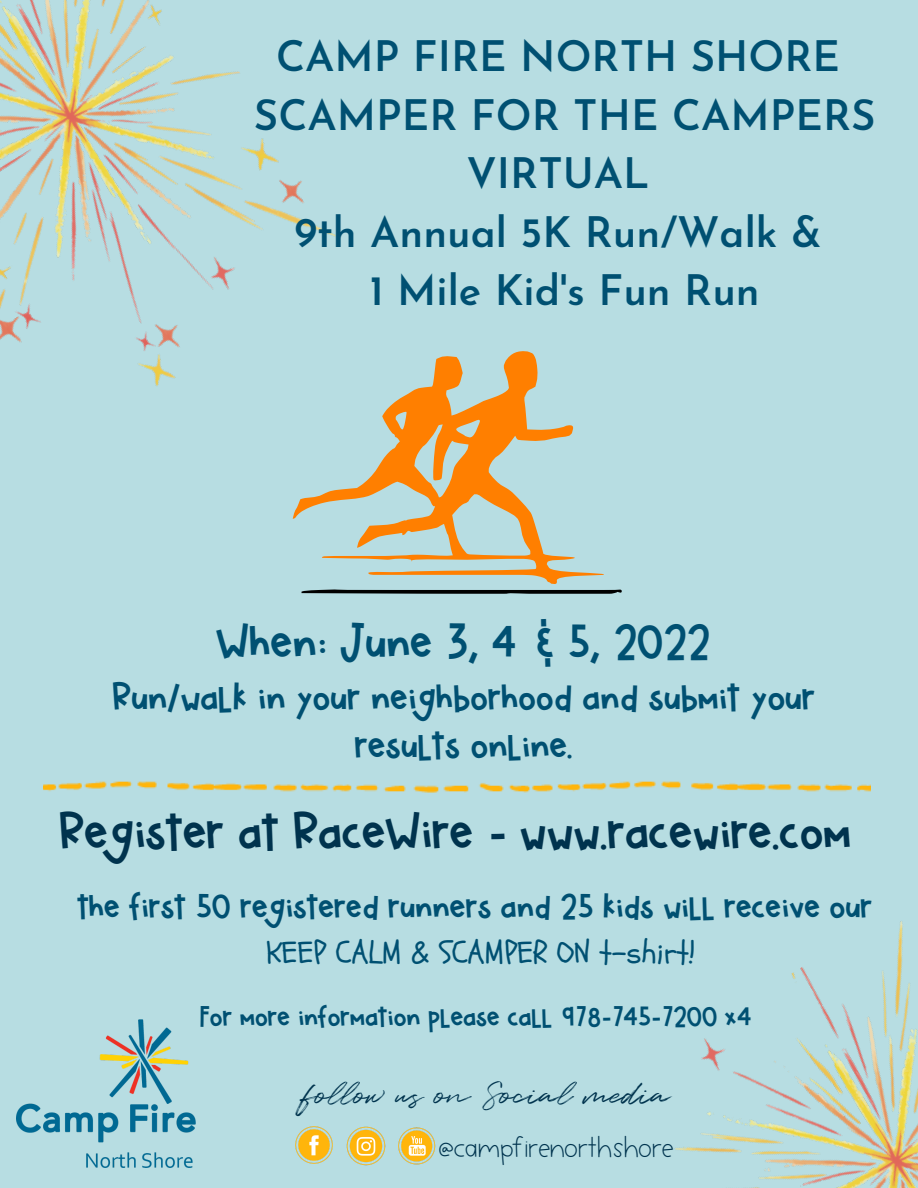
<style>
.page{position:relative;width:918px;height:1188px;background:#b7dde2}
.page>*{position:absolute;margin:0;border:0;box-sizing:border-box;transform-origin:0 0}
.t1{font:46.8px "Bb Flippityflip Thick";color:#00334e}
.t2{font:43.8px "Bb Flippityflip Thick";color:#005072}
.t3{font:600 42px "Josefin Sans";color:#005072}
.t4{font:35.1px/48.4px "Bb Flippityflip Thick";color:#005072;text-align:center}
.t5{font:31.95px "Quentin";color:#00334e}
.t6{font:31.5px "Bb Flippityflip Thick";color:#005072}
.t7{font:31.5px "Schoolbell";color:#005072}
.t8{font:25.95px "bb Mama Bear";color:#00334e}
.t9{font:25.5px "Bb Flippityflip Thick";color:#005072}
</style>
<div class="page">
<img style="left:16px;top:1020px;width:179px;height:148px">
<img style="left:0;top:0;width:337px;height:386px">
<img style="left:295px;top:1126px;width:38px;height:38px">
<img style="left:346px;top:1126px;width:40px;height:40px">
<img style="left:398px;top:1127px;width:38px;height:38px">
<img style="left:44px;top:781px;width:826px;height:12px">
<img style="left:674px;top:921px;width:244px;height:267px">
<svg style="left:293px;top:351px;width:311px;height:233px"></svg>
<svg style="left:302px;top:589px;width:320px;height:5px"></svg>
<p class="t3" style="left:276px;top:40px;width:566px">CAMP FIRE NORTH SHORE</p>
<p class="t3" style="left:254px;top:98px;width:623px">SCAMPER FOR THE CAMPERS</p>
<p class="t3" style="left:466px;top:157px;width:185px">VIRTUAL</p>
<p class="t3" style="left:294px;top:215px;width:529px">9th Annual 5K Run/Walk &amp;</p>
<p class="t3" style="left:370px;top:274px;width:392px">1 Mile Kid's Fun Run</p>
<p class="t2" style="left:219px;top:619px;width:495px">When: June 3, 4 &amp; 5, 2022</p>
<p class="t4" style="left:114px;top:676px;width:705px">Run/walk in your neighborhood and submit your results online.</p>
<p class="t1" style="left:61px;top:807px;width:793px">Register at RaceWire - www.racewire.com</p>
<p class="t6" style="left:79px;top:890px;width:797px">the first 50 registered runners and 25 kids will receive our</p>
<p class="t7" style="left:266px;top:931px;width:430px">KEEP CALM &amp; SCAMPER ON t-shirt!</p>
<p class="t9" style="left:200px;top:1003px;width:553px">For more information please call 978-745-7200 x4</p>
<p class="t5" style="left:303px;top:1073px;width:369px">follow us on Social media</p>
<p class="t8" style="left:439px;top:1135px;width:237px">@campfirenorthshore</p>
</div>
